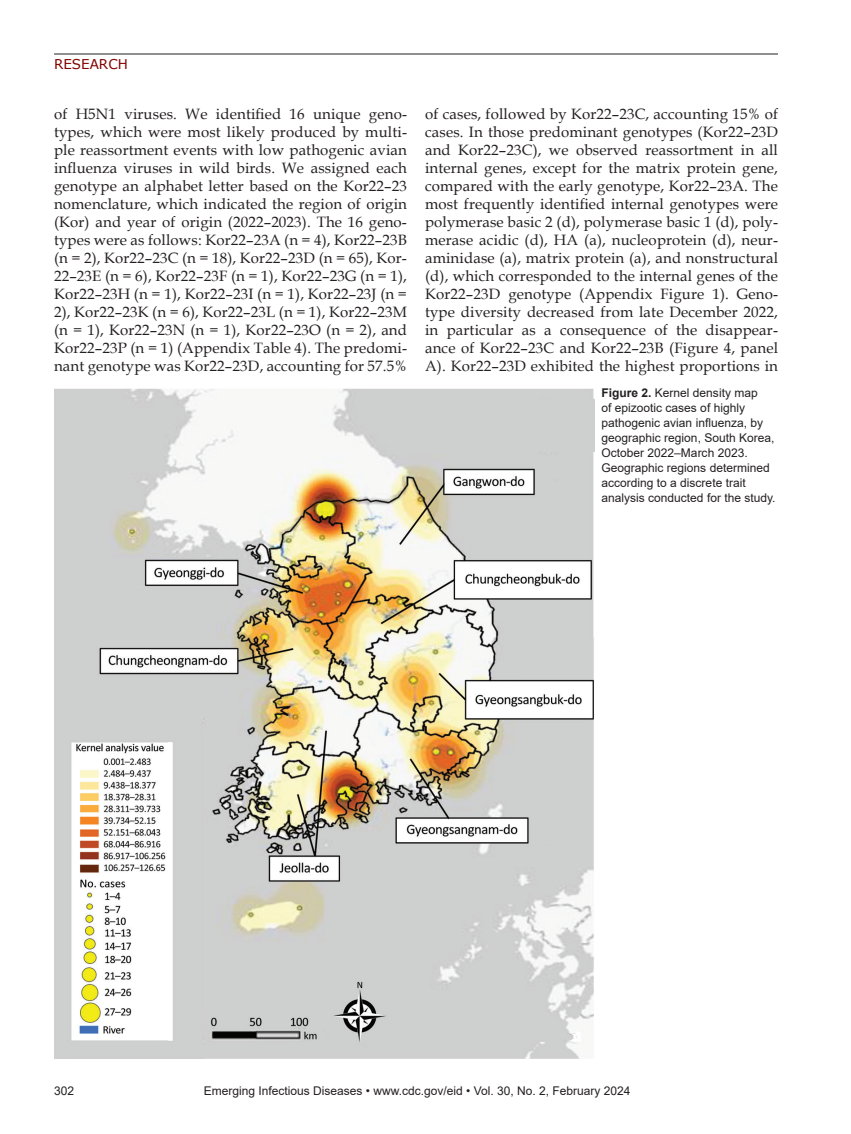
<style>
.page{position:relative;width:851px;height:1134px;background:#fff}
.page>*{position:absolute;margin:0;border:0;box-sizing:border-box;transform-origin:0 0}
.t1{font:15px/18px "Book Antiqua";letter-spacing:.01em;color:#231f20;text-align:justify}
.t2{font:13.5px "Verdana";color:#820301}
.t3{font:12px/15px "Arial";color:#231f20}
.s1{font-weight:700}
</style>
<div class="page">
<hr style="left:54px;top:54px;width:724px;height:1px;background:#231f20">
<img style="left:54px;top:388px;width:540px;height:671px">
<p class="t2" style="left:54px;top:55px;width:75px">RESEARCH</p>
<p class="t1" style="left:54px;top:104px;width:354px">of H5N1 viruses. We identified 16 unique geno&shy;types, which were most likely produced by multi&shy;ple reassortment events with low pathogenic avian influenza viruses in wild birds. We assigned each genotype an alphabet letter based on the Kor22–23 nomenclature, which indicated the region of origin (Kor) and year of origin (2022–2023). The 16 geno&shy;types were as follows: Kor22–23A (n = 4), Kor22–23B (n = 2), Kor22–23C (n = 18), Kor22–23D (n = 65), Kor-22–23E (n = 6), Kor22–23F (n = 1), Kor22–23G (n = 1), Kor22–23H (n = 1), Kor22–23I (n = 1), Kor22–23J (n = 2), Kor22–23K (n = 6), Kor22–23L (n = 1), Kor22–23M (n = 1), Kor22–23N (n = 1), Kor22–23O (n = 2), and Kor22–23P (n = 1) (Appendix Table 4). The predomi&shy;nant genotype was Kor22–23D, accounting for 57.5%</p>
<p class="t1" style="left:425px;top:104px;width:354px">of cases, followed by Kor22–23C, accounting 15% of cases. In those predominant genotypes (Kor22–23D and Kor22–23C), we observed reassortment in all internal genes, except for the matrix protein gene, compared with the early genotype, Kor22–23A. The most frequently identified internal genotypes were polymerase basic 2 (d), polymerase basic 1 (d), poly&shy;merase acidic (d), HA (a), nucleoprotein (d), neur&shy;aminidase (a), matrix protein (a), and nonstructural (d), which corresponded to the internal genes of the Kor22–23D genotype (Appendix Figure 1). Geno&shy;type diversity decreased from late December 2022, in particular as a consequence of the disappear&shy;ance of Kor22–23C and Kor22–23B (Figure 4, panel A). Kor22–23D exhibited the highest proportions in</p>
<p class="t3" style="left:601px;top:385px;width:175px"><span class="s1">Figure 2.</span> Kernel density map<br>of epizootic cases of highly pathogenic avian influenza, by geographic region, South Korea,<br>October 2022–March 2023.<br>Geographic regions determined according to a discrete trait analysis conducted for the study.</p>
<p class="t3" style="left:54px;top:1084px;width:22px">302</p>
<p class="t3" style="left:204px;top:1084px;width:428px">Emerging Infectious Diseases • www.cdc.gov/eid • Vol. 30, No. 2, February 2024</p>
</div>
